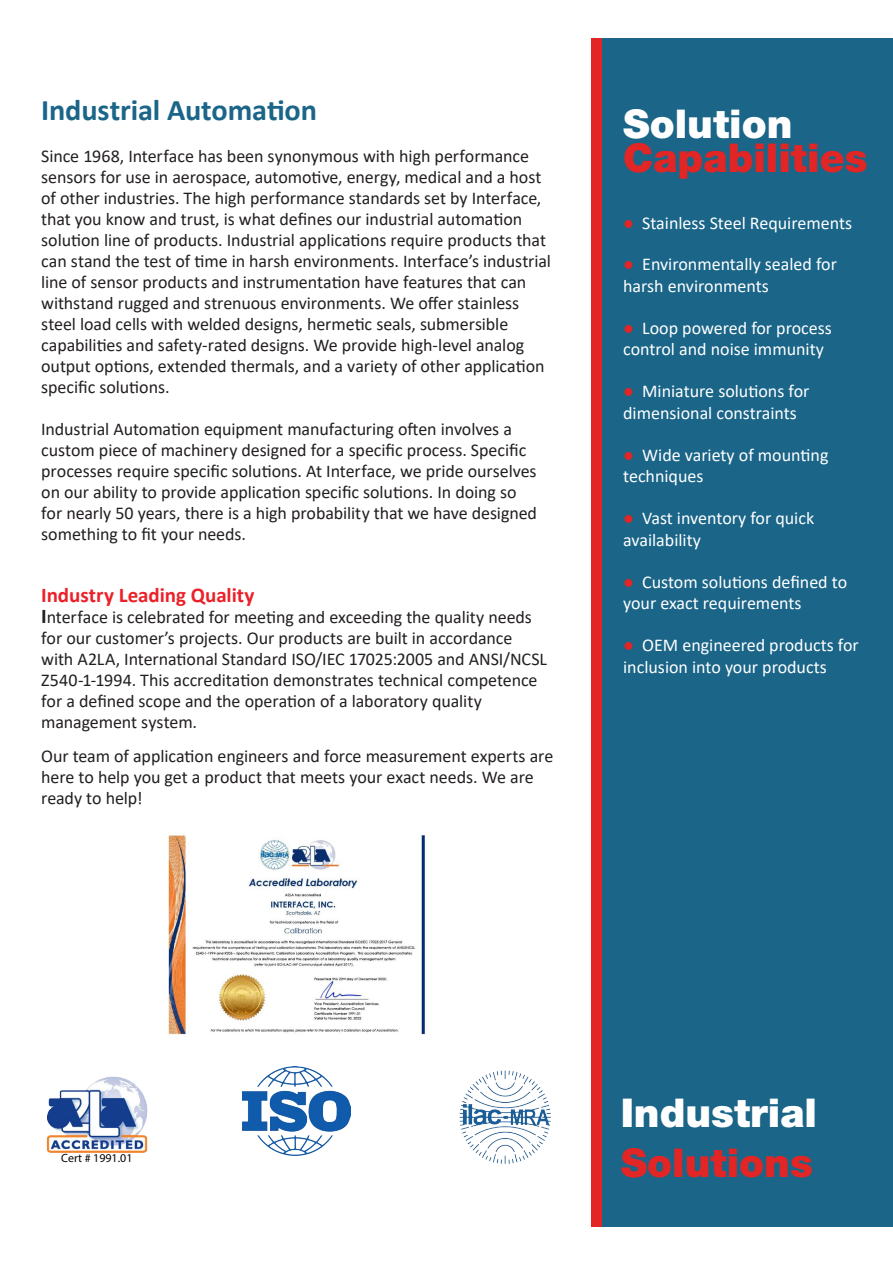
<style>
.page{position:relative;width:893px;height:1263px;background:#fff}
.page>*{position:absolute;margin:0;border:0;box-sizing:border-box;transform-origin:0 0}
.t1{font:900 39.75px "Helvetica Neue LT Std";color:#e22525}
.t2{font:900 39.75px "Helvetica Neue LT Std";color:#fff}
.t3{font:700 30px "Calibri";letter-spacing:-.005em;color:#1a6588}
.t4{font:700 21px "Calibri";color:#ec2029}
.t5{font:18px/21px "Calibri";letter-spacing:-.005em;color:#231f20}
.t6{font:18px/21.6px "Calibri";color:#fff}
.t7{font:12px "Myriad Pro";color:#040503}
.s1{font-weight:700;font-size:21px}
.s2{color:#e22525}
</style>
<div class="page">
<div style="left:602px;top:38px;width:291px;height:1188px;background:#1a6588"></div>
<div style="left:591px;top:38px;width:11px;height:1188px;background:#e22525"></div>
<img style="left:46px;top:1076px;width:102px;height:77px">
<img style="left:460px;top:1071px;width:91px;height:93px">
<img style="left:168px;top:834px;width:258px;height:201px">
<img style="left:242px;top:1066px;width:108px;height:89px">
<h2 class="t3" style="left:41px;top:89px;width:277px">Industrial Automation</h2>
<p class="t5" style="left:41px;top:145px;width:511px">Since 1968, Interface has been synonymous with high performance sensors for use in aerospace, automotive, energy, medical and a host of other industries. The high performance standards set by Interface, that you know and trust, is what defines our industrial automation solution line of products. Industrial applications require products that can stand the test of time in harsh environments. Interface’s industrial line of sensor products and instrumentation have features that can withstand rugged and strenuous environments. We offer stainless steel load cells with welded designs, hermetic seals, submersible capabilities and safety-rated designs. We provide high-level analog output options, extended thermals, and a variety of other application specific solutions.</p>
<p class="t5" style="left:41px;top:418px;width:497px">Industrial Automation equipment manufacturing often involves a custom piece of machinery designed for a specific process. Specific processes require specific solutions. At Interface, we pride ourselves on our ability to provide application specific solutions. In doing so for nearly 50 years, there is a high probability that we have designed something to fit your needs.</p>
<p class="t4" style="left:41px;top:580px;width:215px">Industry Leading Quality</p>
<p class="t5" style="left:41px;top:606px;width:507px"><span class="s1">I</span>nterface is celebrated for meeting and exceeding the quality needs for our customer’s projects. Our products are built in accordance with A2LA, International Standard ISO/IEC 17025:2005 and ANSI/NCSL Z540-1-1994. This accreditation demonstrates technical competence for a defined scope and the operation of a laboratory quality management system.</p>
<p class="t5" style="left:41px;top:745px;width:514px">Our team of application engineers and force measurement experts are here to help you get a product that meets your exact needs. We are ready to help!</p>
<h1 class="t2" style="left:623px;top:100px;width:171px">Solution</h1>
<h1 class="t1" style="left:623px;top:134px;width:246px">Capabilities</h1>
<p class="t6" style="left:623px;top:211px;width:230px"><span class="s2">●</span> Stainless Steel Requirements</p>
<p class="t6" style="left:623px;top:253px;width:215px"><span class="s2">●</span> Environmentally sealed for harsh environments</p>
<p class="t6" style="left:623px;top:317px;width:210px"><span class="s2">●</span> Loop powered for process control and noise immunity</p>
<p class="t6" style="left:623px;top:380px;width:188px"><span class="s2">●</span> Miniature solutions for dimensional constraints</p>
<p class="t6" style="left:623px;top:444px;width:207px"><span class="s2">●</span> Wide variety of mounting techniques</p>
<p class="t6" style="left:623px;top:507px;width:192px"><span class="s2">●</span> Vast inventory for quick availability</p>
<p class="t6" style="left:623px;top:570px;width:225px"><span class="s2">●</span> Custom solutions defined to your exact requirements</p>
<p class="t6" style="left:623px;top:634px;width:237px"><span class="s2">●</span> OEM engineered products for inclusion into your products</p>
<p class="t7" style="left:61px;top:1150px;width:73px">Cert # 1991.01</p>
<h1 class="t2" style="left:621px;top:1089px;width:198px">Industrial</h1>
<h1 class="t1" style="left:621px;top:1139px;width:194px">Solutions</h1>
</div>
